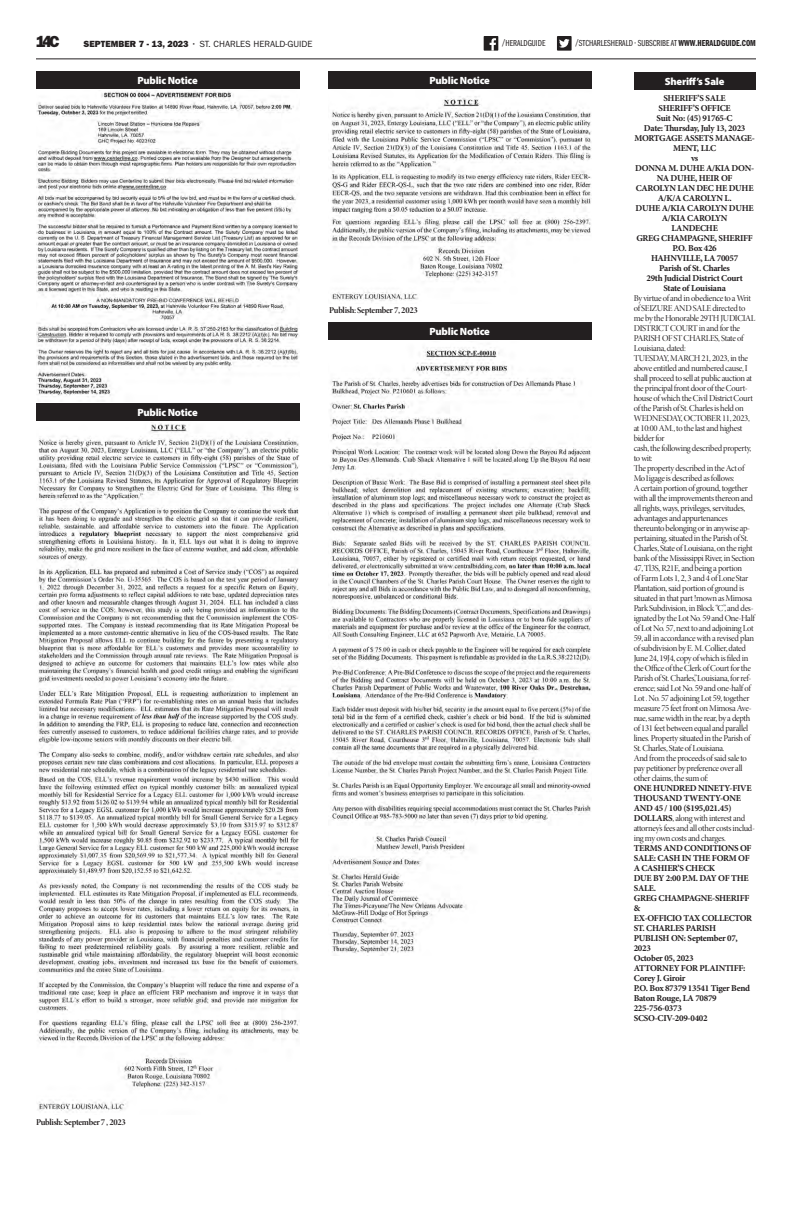
<style>
.page{position:relative;width:792px;height:1224px;background:#fff}
.page>*{position:absolute;margin:0;border:0;box-sizing:border-box;transform-origin:0 0}
.t1{font:16px "ITC Franklin Gothic Std Hvy";color:#231f20}
.t2{font:900 10.5px "Myriad Pro";letter-spacing:-.02em;color:#fff}
.t3{font:9px/10px "Minion Pro Disp";letter-spacing:-.035em;color:#231f20}
.t4{font:700 9px/10px "Minion Pro";letter-spacing:-.03em;color:#231f20}
.t5{font:9px "ITC Franklin Gothic Std Bk Cp";color:#231f20}
.t6{font:9px "Minion Pro Bold Disp";letter-spacing:-.03em;color:#231f20}
.t7{font:9px "ITC Franklin Gothic Std";color:#231f20}
.s1{font-family:"ITC Franklin Gothic Std Hvy"}
.s2{font-family:"ITC Franklin Gothic Std Dm Cp"}
.s3{font-family:"Minion Pro";font-weight:700}
</style>
<div class="page">
<div style="left:484px;top:36px;width:14px;height:15px;background:#211e1e"></div>
<svg style="left:490px;top:38px;width:6px;height:13px"></svg>
<div style="left:557px;top:36px;width:15px;height:15px;background:#231f20"></div>
<svg style="left:559px;top:39px;width:11px;height:9px"></svg>
<hr style="left:36px;top:58px;width:720px;height:1px;background:#231f20">
<div style="left:36px;top:71px;width:263px;height:18px;background:#231f20"></div>
<img style="left:36px;top:90px;width:263px;height:307px">
<div style="left:36px;top:403px;width:263px;height:18px;background:#231f20"></div>
<img style="left:37px;top:423px;width:262px;height:351px">
<img style="left:37px;top:774px;width:262px;height:339px">
<div style="left:634px;top:72px;width:122px;height:18px;background:#231f20"></div>
<div style="left:328px;top:71px;width:263px;height:18px;background:#231f20"></div>
<img style="left:330px;top:96px;width:261px;height:206px">
<div style="left:328px;top:322px;width:263px;height:18px;background:#231f20"></div>
<img style="left:330px;top:347px;width:261px;height:357px">
<svg style="left:330px;top:704px;width:261px;height:251px"></svg>
<h1 class="t1" style="left:36px;top:32px;width:25px">14C</h1>
<p class="t7" style="left:84px;top:39px;width:230px"><span class="s1">SEPTEMBER 7 - 13, 2023</span> • ST. CHARLES HERALD-GUIDE</p>
<p class="t5" style="left:502px;top:38px;width:45px">/HERALDGUIDE</p>
<p class="t5" style="left:575px;top:39px;width:182px">/STCHARLESHERALD • SUBSCRIBE AT <span class="s2">WWW.HERALDGUIDE.COM</span></p>
<p class="t2" style="left:137px;top:73px;width:62px">Public Notice</p>
<p class="t2" style="left:430px;top:73px;width:62px">Public Notice</p>
<p class="t2" style="left:665px;top:74px;width:61px">Sheriff’s Sale</p>
<p class="t2" style="left:137px;top:406px;width:62px">Public Notice</p>
<p class="t6" style="left:329px;top:304px;width:90px">Publish: September 7, 2023</p>
<p class="t2" style="left:430px;top:324px;width:62px">Public Notice</p>
<p class="t6" style="left:36px;top:1116px;width:91px">Publish: September 7 , 2023</p>
<p class="t4" style="left:634px;top:93px;width:122px;text-align:center">SHERIFF’S SALE<br>SHERIFF’S OFFICE<br>Suit No: (45) 91765-C<br>Date: Thursday, July 13, 2023<br>MORTGAGE ASSETS MANAGE-<br>MENT, LLC<br>vs<br>DONNA M. DUHE A/KIA DON-<br>NA DUHE, HEIR OF<br>CAROLYN LAN DEC HE DUHE<br>A/K/A CAROLYN L.<br>DUHE A/KIA CAROLYN DUHE<br>A/KIA CAROLYN<br>LANDECHE<br>GREG CHAMPAGNE, SHERIFF<br>P.O. Box 426<br>HAHNVILLE, LA 70057<br>Parish of St. Charles<br>29th Judicial District Court<br>State of Louisiana</p>
<p class="t3" style="left:634px;top:294px;width:123px">By virtue of and in obedience to a Writ of SEIZURE AND SALE directed to me by the Honorable 29TH JUDICIAL DISTRICT COURT in and for the PARISH OF ST CHARLES, State of Louisiana, dated:<br>TUESDAY, MARCH 21, 2023, in the above entitled and numbered cause, I shall proceed to sell at public auction at the principal front door of the Court&shy;house of which the Civil District Court of the Parish of St. Charles is held on WEDNESDAY, OCTOBER 11, 2023, at 10:00 AM., to the last and highest bidder for<br>cash, the following described property, to wit:<br>The property described in the Act of Mo1igage is described as follows:<br>A certain portion of ground, together with all the improvements thereon and all rights, ways, privileges, servitudes, advantages and appurtenances thereunto belonging or in anywise ap&shy;pertaining, situated in the Parish of St.<br>Charles, State of Louisiana, on the right bank of the Mississippi River, in Section 47, Tl3S, R21E, and being a portion<br>of Farm Lots 1, 2, 3 and 4 of Lone Star Plantation, said portion of ground is situated in that part !mown as Mimosa Park Subdivision, in Block “C”, and des&shy;ignated by the Lot No. 59 and One-Half of Lot No. 57, next to and adjoining Lot 59, all in accordance with a revised plan of subdivision by E. M. Collier, dated June 24, 19J4, copy of which is filed in the Office of the Clerk of Court for the Parish of St. Charles,”Louisiana, for ref&shy;erence; said Lot No. 59 and one-half of Lot . No. 57 adjoining Lot 59, together measure 75 feet front on Mimosa Ave&shy;nue, same width in the rear, by a depth of 131 feet between equal and parallel lines. Property situated in the Parish of St. Charles, State of Louisiana.<br>And from the proceeds of said sale to pay petitioner by preference over all other claims, the sum of:</p>
<p class="t4" style="left:634px;top:783px;width:119px">ONE HUNDRED NINETY-FIVE<br>THOUSAND TWENTY-ONE<br>AND 45 / 100 ($195,021.45)</p>
<p class="t3" style="left:634px;top:814px;width:123px"><span class="s3">DOLLARS</span>, along with interest and attorney’s fees and all other costs includ&shy;ing my own costs and charges.</p>
<p class="t4" style="left:634px;top:843px;width:120px">TERMS AND CONDITIONS OF<br>SALE: CASH IN THE FORM OF<br>A CASHIER’S CHECK<br>DUE BY 2:00 P.M. DAY OF THE<br>SALE.<br>GREG CHAMPAGNE-SHERIFF &amp;<br>EX-OFFICIO TAX COLLECTOR<br>ST. CHARLES PARISH<br>PUBLISH ON: September 07,<br>2023<br>October 05, 2023<br>ATTORNEY FOR PLAINTIFF:<br>Corey J. Giroir<br>P.O. Box 87379 13541 Tiger Bend<br>Baton Rouge, LA 70879<br>225-756-0373<br>SCSO-CIV-209-0402</p>
</div>
